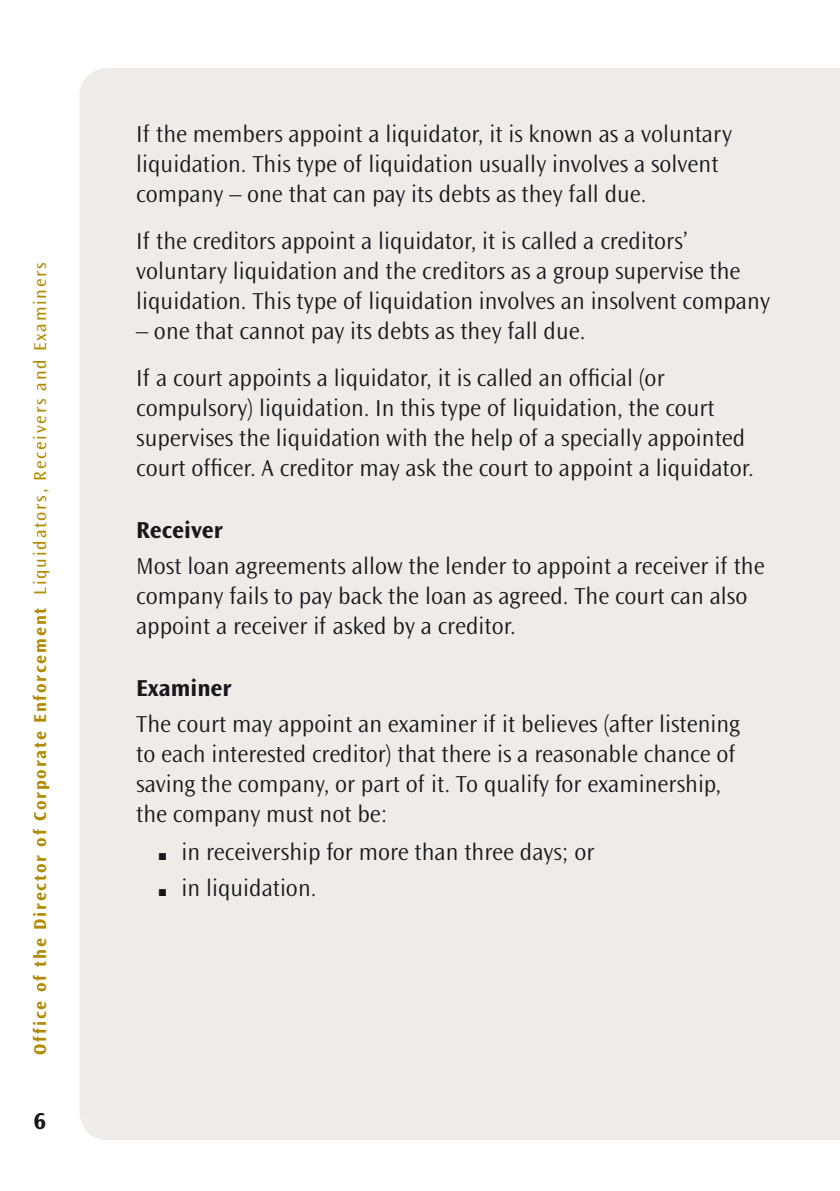
<style>
.page{position:relative;width:840px;height:1191px;background:#fff}
.page>*{position:absolute;margin:0;border:0;box-sizing:border-box;transform-origin:0 0}
.Bodytext__3{font:300 24px/30px "Ocean Sans Std";color:#1a171c}
.Bodytext__1{font:300 24px/30px "Ocean Sans Std";color:#1a171c}
.Head_00{font:700 24px "Ocean Sans Std";color:#1a171c}
.t1{font:700 18px "Ocean Sans Std";letter-spacing:.1em;color:#b28a00}
.s1{font-weight:400}
</style>
<div class="page">
<svg style="left:839px;top:68px;width:1px;height:1072px"></svg>
<div style="left:79px;top:68px;width:760px;height:1072px;background:#eeebe9"></div>
<p class="t1" style="left:30px;top:1054px;width:794px;rotate:-90deg">Office of the Director of Corporate Enforcement <span class="s1">Liquidators, Receivers and Examiners</span></p>
<p class="Head_00" style="left:33px;top:1107px;width:14px">6</p>
<p class="Bodytext__3" style="left:136px;top:120px;width:597px">If the members appoint a liquidator, it is known as a voluntary liquidation. This type of liquidation usually involves a solvent company – one that can pay its debts as they fall due.</p>
<p class="Bodytext__3" style="left:136px;top:227px;width:635px">If the creditors appoint a liquidator, it is called a creditors’ voluntary liquidation and the creditors as a group supervise the liquidation. This type of liquidation involves an insolvent company</p>
<p class="Bodytext__3" style="left:136px;top:317px;width:450px">– one that cannot pay its debts as they fall due.</p>
<p class="Bodytext__3" style="left:136px;top:364px;width:619px">If a court appoints a liquidator, it is called an official (or compulsory) liquidation. In this type of liquidation, the court supervises the liquidation with the help of a specially appointed court officer. A creditor may ask the court to appoint a liquidator.</p>
<p class="Head_00" style="left:136px;top:517px;width:88px">Receiver</p>
<p class="Bodytext__3" style="left:136px;top:551px;width:629px">Most loan agreements allow the lender to appoint a receiver if the company fails to pay back the loan as agreed. The court can also appoint a receiver if asked by a creditor.</p>
<p class="Head_00" style="left:136px;top:675px;width:97px">Examiner</p>
<p class="Bodytext__1" style="left:136px;top:709px;width:605px">The court may appoint an examiner if it believes (after listening to each interested creditor) that there is a reasonable chance of saving the company, or part of it. To qualify for examinership, the company must not be:</p>
<p class="Bodytext__3" style="left:159px;top:837px;width:436px">■ in receivership for more than three days; or</p>
<p class="Bodytext__3" style="left:159px;top:873px;width:159px">■ in liquidation.</p>
</div>
